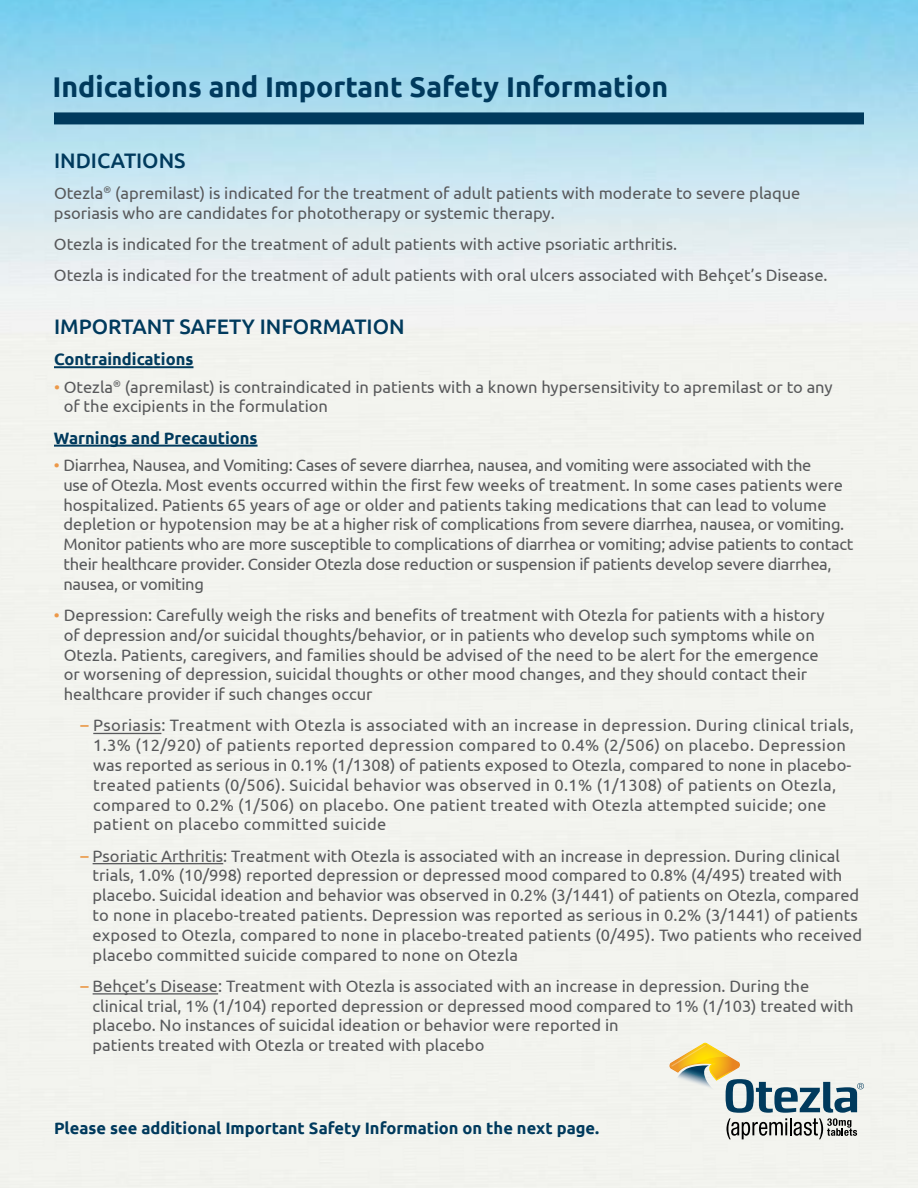
<style>
.page{position:relative;width:918px;height:1188px;background:#fff}
.page>*{position:absolute;margin:0;border:0;box-sizing:border-box;transform-origin:0 0}
.t1{font:700 28.5px "Ubuntu";color:#003a5d}
.t2{font:500 21px "Ubuntu";color:#003a5d}
.t3{font:16.5px/19.8px "Ubuntu";color:#58595b}
.t4{font:16.5px/19.8px "Ubuntu";letter-spacing:-.02em;color:#58595b}
.t5{font:16.5px/19.8px "Ubuntu";letter-spacing:.02em;color:#58595b}
.t6{font:700 16.5px "Ubuntu";color:#003a5d}
.s1{color:#ec9848}
.s2{color:#e88320}
</style>
<div class="page">
<img style="left:0;top:0;width:918px;height:1188px">
<hr style="left:54px;top:366px;width:139px;height:2px;background:#003a5d">
<hr style="left:54px;top:445px;width:204px;height:2px;background:#003a5d">
<hr style="left:93px;top:733px;width:68px;height:1px;background:#58595b">
<hr style="left:93px;top:863px;width:130px;height:1px;background:#58595b">
<hr style="left:93px;top:993px;width:125px;height:2px;background:#58595b">
<div style="left:54px;top:112px;width:810px;height:12px;background:#003a5d"></div>
<svg style="left:669px;top:1043px;width:195px;height:96px"></svg>
<h1 class="t1" style="left:52px;top:70px;width:617px">Indications and Important Safety Information</h1>
<p class="t2" style="left:54px;top:147px;width:133px">INDICATIONS</p>
<p class="t3" style="left:54px;top:183px;width:748px">Otezla<sup>®</sup> (apremilast) is indicated for the treatment of adult patients with moderate to severe plaque psoriasis who are candidates for phototherapy or systemic therapy.</p>
<p class="t3" style="left:54px;top:228px;width:775px;line-height:31.2px">Otezla is indicated for the treatment of adult patients with active psoriatic arthritis.<br>Otezla is indicated for the treatment of adult patients with oral ulcers associated with Behçet’s Disease.</p>
<p class="t2" style="left:54px;top:313px;width:352px">IMPORTANT SAFETY INFORMATION</p>
<p class="t6" style="left:54px;top:349px;width:141px">Contraindications</p>
<p class="t3" style="left:64px;top:376px;width:770px;text-indent:-10px"><span class="s1">•</span> Otezla<sup>®</sup> (apremilast) is contraindicated in patients with a known hypersensitivity to apremilast or to any of the excipients in the formulation</p>
<p class="t6" style="left:54px;top:428px;width:205px">Warnings and Precautions</p>
<p class="t4" style="left:63px;top:455px;width:791px;text-indent:-9px"><span class="s1">•</span> Diarrhea, Nausea, and Vomiting: Cases of severe diarrhea, nausea, and vomiting were associated with the<br>use of Otezla. Most events occurred within the first few weeks of treatment. In some cases patients were hospitalized. Patients 65 years of age or older and patients taking medications that can lead to volume depletion or hypotension may be at a higher risk of complications from severe diarrhea, nausea, or vomiting.<br>Monitor patients who are more susceptible to complications of diarrhea or vomiting; advise patients to contact their healthcare provider. Consider Otezla dose reduction or suspension if patients develop severe diarrhea, nausea, or vomiting</p>
<p class="t3" style="left:64px;top:605px;width:763px;text-indent:-10px"><span class="s1">•</span> Depression: Carefully weigh the risks and benefits of treatment with Otezla for patients with a history of depression and/or suicidal thoughts/behavior, or in patients who develop such symptoms while on Otezla. Patients, caregivers, and families should be advised of the need to be alert for the emergence or worsening of depression, suicidal thoughts or other mood changes, and they should contact their healthcare provider if such changes occur</p>
<p class="t5" style="left:93px;top:715px;width:762px;text-indent:-13px"><span class="s2">–</span> Psoriasis: Treatment with Otezla is associated with an increase in depression. During clinical trials, 1.3% (12/920) of patients reported depression compared to 0.4% (2/506) on placebo. Depression was reported as serious in 0.1% (1/1308) of patients exposed to Otezla, compared to none in placebo&shy;treated patients (0/506). Suicidal behavior was observed in 0.1% (1/1308) of patients on Otezla, compared to 0.2% (1/506) on placebo. One patient treated with Otezla attempted suicide; one patient on placebo committed suicide</p>
<p class="t3" style="left:93px;top:845px;width:771px;text-indent:-12px"><span class="s2">–</span> Psoriatic Arthritis: Treatment with Otezla is associated with an increase in depression. During clinical trials, 1.0% (10/998) reported depression or depressed mood compared to 0.8% (4/495) treated with placebo. Suicidal ideation and behavior was observed in 0.2% (3/1441) of patients on Otezla, compared to none in placebo-treated patients. Depression was reported as serious in 0.2% (3/1441) of patients exposed to Otezla, compared to none in placebo-treated patients (0/495). Two patients who received placebo committed suicide compared to none on Otezla</p>
<p class="t3" style="left:93px;top:976px;width:762px;text-indent:-12px"><span class="s2">–</span> Behçet’s Disease: Treatment with Otezla is associated with an increase in depression. During the clinical trial, 1% (1/104) reported depression or depressed mood compared to 1% (1/103) treated with placebo. No instances of suicidal ideation or behavior were reported in<br>patients treated with Otezla or treated with placebo</p>
<p class="t6" style="left:54px;top:1118px;width:547px">Please see additional Important Safety Information on the next page.</p>
</div>
